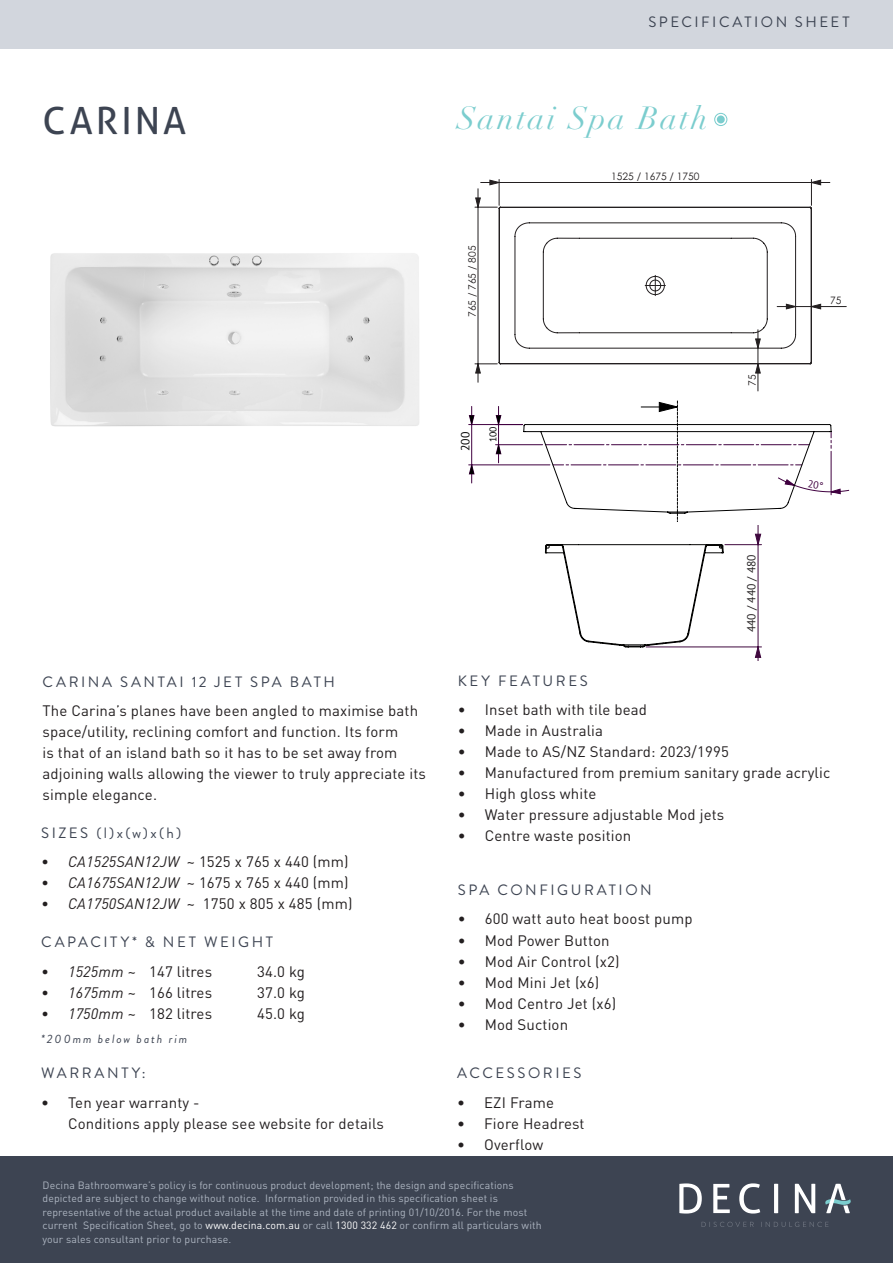
<style>
.page{position:relative;width:893px;height:1263px;background:#fff}
.page>*{position:absolute;margin:0;border:0;box-sizing:border-box;transform-origin:0 0}
.Top_Header{font:37.5px "Aller";letter-spacing:.08em;color:#3d4452}
.Name_of_product_segm{font:italic 31.5px "Didot LT Std";letter-spacing:.07em;color:#7bcdce}
.body{font:15px/21px "DIN Pro";letter-spacing:.01em;color:#231f20}
.Header_2{font:15px "Brandon Grotesque";letter-spacing:.17em;color:#3d4452}
.Header_Style{font:15px "Brandon Grotesque";letter-spacing:.17em;color:#3d4452}
.body-2{font:italic 12px "Brandon Grotesque";letter-spacing:.16em;color:#3d4452}
.t1{font:11.85px "PT Sans";color:#000}
.t2{font:11.55px "PT Sans";color:#231f20}
.Bottom_Footer{font:10.5px/13.5px "DIN Pro";letter-spacing:.01em;color:#adb5c1}
.t3{font:10.2px "Century Gothic";color:#231f20}
.t4{font:9.75px "PT Sans";color:#000}
.s1{font-style:italic;font-stretch:condensed}
.s2{color:#fff}
</style>
<div class="page">
<div style="left:0;top:1157px;width:893px;height:106px;background:#3d4452"></div>
<div style="left:0;top:0;width:893px;height:49px;background:#d2d6dd"></div>
<img style="left:50px;top:253px;width:369px;height:174px">
<svg style="left:701px;top:1222px;width:53px;height:5px"></svg>
<svg style="left:761px;top:1222px;width:67px;height:5px"></svg>
<svg style="left:679px;top:1183px;width:23px;height:30px"></svg>
<svg style="left:713px;top:1184px;width:17px;height:29px"></svg>
<svg style="left:739px;top:1183px;width:21px;height:30px"></svg>
<svg style="left:774px;top:1184px;width:4px;height:29px"></svg>
<svg style="left:795px;top:1184px;width:20px;height:29px"></svg>
<svg style="left:825px;top:1184px;width:26px;height:29px"></svg>
<svg style="left:714px;top:113px;width:13px;height:13px"></svg>
<hr style="left:811px;top:306px;width:35px;height:1px;background:#231f20">
<hr style="left:478px;top:207px;width:1px;height:157px;background:#231f20">
<svg style="left:812px;top:304px;width:9px;height:5px"></svg>
<svg style="left:756px;top:365px;width:4px;height:26px"></svg>
<svg style="left:475px;top:364px;width:22px;height:18px"></svg>
<svg style="left:475px;top:179px;width:355px;height:29px"></svg>
<svg style="left:498px;top:206px;width:314px;height:159px"></svg>
<svg style="left:469px;top:401px;width:380px;height:260px"></svg>
<p class="Top_Header" style="left:43px;top:98px;width:145px">CARINA</p>
<p class="Header_Style" style="left:648px;top:11px;width:203px">SPECIFICATION SHEET</p>
<p class="Name_of_product_segm" style="left:457px;top:99px;width:252px">Santai Spa Bath</p>
<p class="t3" style="left:465px;top:317px;width:73px;rotate:-90deg">765 / 765 / 805</p>
<p class="t1" style="left:458px;top:451px;width:21px;rotate:-90deg">200</p>
<p class="t4" style="left:487px;top:442px;width:17px;rotate:-90deg">100</p>
<p class="t3" style="left:611px;top:169px;width:90px">1525 / 1675 / 1750</p>
<p class="t3" style="left:745px;top:386px;width:13px;rotate:-90deg">75</p>
<p class="t3" style="left:830px;top:293px;width:13px">75</p>
<p class="Header_2" style="left:43px;top:671px;width:294px">CARINA SANTAI 12 JET SPA BATH</p>
<p class="body" style="left:43px;top:699px;width:385px">The Carina’s planes have been angled to maximise bath space/utility, reclining comfort and function. Its form<br>is that of an island bath so it has to be set away from adjoining walls allowing the viewer to truly appreciate its simple elegance.</p>
<p class="Header_2" style="left:41px;top:822px;width:141px">SIZES (l)x(w)x(h)</p>
<p class="body" style="left:41px;top:850px;width:309px"><span class="s1">• CA1525SAN12JW</span> ~ 1525 x 765 x 440 (mm)</p>
<p class="body" style="left:41px;top:871px;width:309px"><span class="s1">• CA1675SAN12JW</span> ~ 1675 x 765 x 440 (mm)</p>
<p class="body" style="left:41px;top:892px;width:313px"><span class="s1">• CA1750SAN12JW</span> ~ 1750 x 805 x 485 (mm)</p>
<p class="Header_2" style="left:41px;top:931px;width:233px">CAPACITY* &amp; NET WEIGHT</p>
<p class="body" style="left:41px;top:959px;width:172px"><span class="s1">• 1525mm</span> ~ 147 litres</p>
<p class="body" style="left:257px;top:959px;width:49px">34.0 kg</p>
<p class="body" style="left:41px;top:980px;width:172px"><span class="s1">• 1675mm</span> ~ 166 litres</p>
<p class="body" style="left:257px;top:980px;width:49px">37.0 kg</p>
<p class="body" style="left:41px;top:1001px;width:172px"><span class="s1">• 1750mm</span> ~ 182 litres</p>
<p class="body" style="left:257px;top:1001px;width:49px">45.0 kg</p>
<p class="body-2" style="left:41px;top:1030px;width:148px">*200mm below bath rim</p>
<p class="Header_2" style="left:41px;top:1063px;width:106px">WARRANTY:</p>
<p class="body" style="left:68px;top:1090px;width:317px;text-indent:-27px">• Ten year warranty -<br>Conditions apply please see website for details</p>
<p class="t2" style="left:744px;top:632px;width:79px;rotate:-90deg">440 / 440 / 480</p>
<p class="Header_2" style="left:458px;top:670px;width:131px">KEY FEATURES</p>
<p class="body" style="left:458px;top:698px;width:191px">• Inset bath with tile bead</p>
<p class="body" style="left:458px;top:719px;width:147px">• Made in Australia</p>
<p class="body" style="left:458px;top:740px;width:273px">• Made to AS/NZ Standard: 2023/1995</p>
<p class="body" style="left:458px;top:761px;width:374px">• Manufactured from premium sanitary grade acrylic</p>
<p class="body" style="left:458px;top:782px;width:140px">• High gloss white</p>
<p class="body" style="left:458px;top:803px;width:268px">• Water pressure adjustable Mod jets</p>
<p class="body" style="left:458px;top:824px;width:175px">• Centre waste position</p>
<p class="Header_2" style="left:458px;top:879px;width:195px">SPA CONFIGURATION</p>
<p class="body" style="left:458px;top:907px;width:236px">• 600 watt auto heat boost pump</p>
<p class="body" style="left:458px;top:928px;width:153px">• Mod Power Button</p>
<p class="body" style="left:458px;top:949px;width:163px">• Mod Air Control (x2)</p>
<p class="body" style="left:458px;top:970px;width:143px">• Mod Mini Jet (x6)</p>
<p class="body" style="left:458px;top:991px;width:160px">• Mod Centro Jet (x6)</p>
<p class="body" style="left:458px;top:1012px;width:112px">• Mod Suction</p>
<p class="Header_2" style="left:457px;top:1063px;width:126px">ACCESSORIES</p>
<p class="body" style="left:457px;top:1090px;width:98px">• EZI Frame</p>
<p class="body" style="left:457px;top:1111px;width:129px">• Fiore Headrest</p>
<p class="body" style="left:457px;top:1132px;width:88px">• Overflow</p>
<p class="Bottom_Footer" style="left:43px;top:1177px;width:501px">Decina Bathroomware’s policy is for continuous product development; the design and specifications depicted are subject to change without notice. Information provided in this specification sheet is representative of the actual product available at the time and date of printing 01/10/2016. For the most current Specification Sheet, go to <span class="s2">www.decina.com.au</span> or call <span class="s2">1300 332 462</span> or confirm all particulars with your sales consultant prior to purchase.</p>
</div>
